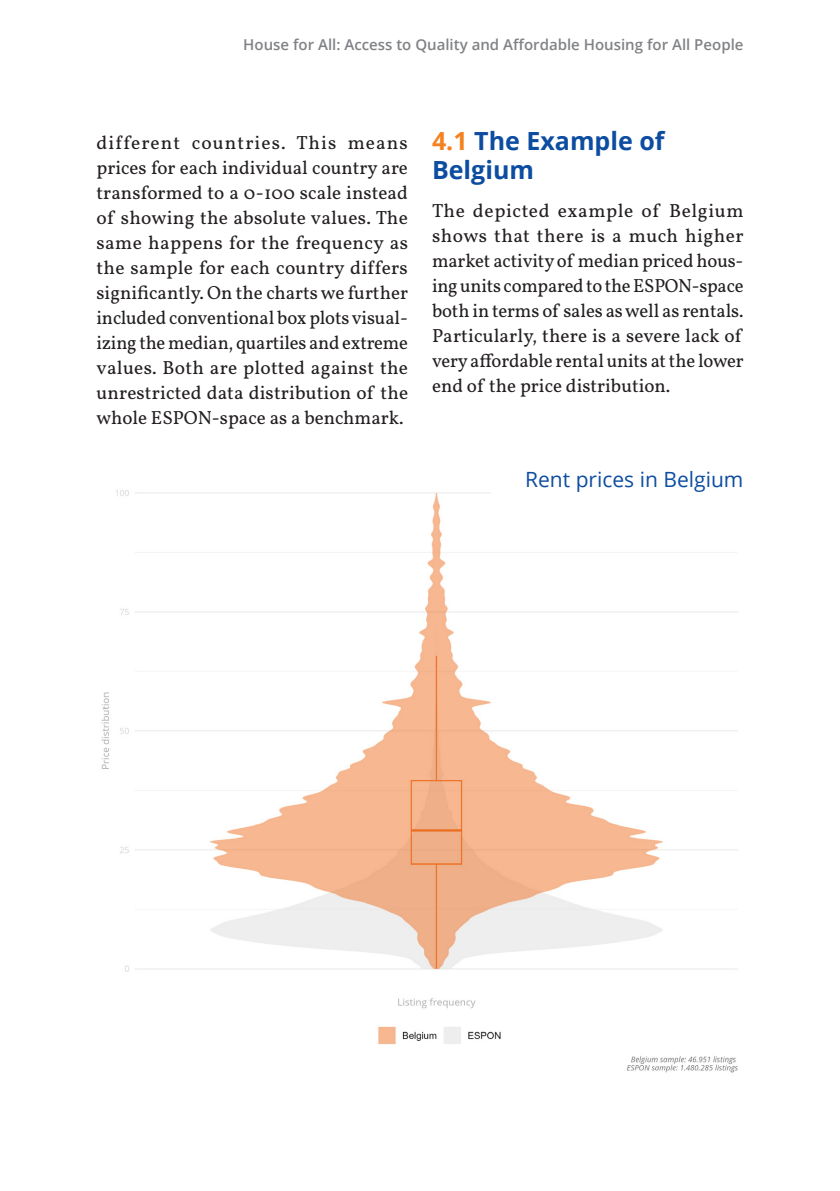
<style>
.page{position:relative;width:840px;height:1191px;background:#fff}
.page>*{position:absolute;margin:0;border:0;box-sizing:border-box;transform-origin:0 0}
._02_Heading_2{font:700 25px/29px "Open Sans";color:#0d4da1}
._05_Table_heading{font:21px "Open Sans";color:#0d4da1}
._04_Body{font:19px/25px "Vollkorn";color:#231f20;text-align:justify}
.t1{font:600 15px "Open Sans";color:#808285}
.s1{color:#f58220}
</style>
<div class="page">
<img style="left:101px;top:490px;width:637px;height:583px">
<div style="left:490px;top:471px;width:253px;height:31px;background:#fff"></div>
<p class="t1" style="left:243px;top:34px;width:501px">House for All: Access to Quality and Affordable Housing for All People</p>
<p class="_04_Body" style="left:96px;top:128px;width:313px">different countries. This means prices for each individual country are transformed to a 0-100 scale instead of showing the absolute values. The same happens for the frequency as the sample for each country differs significantly. On the charts we further included conventional box plots visual&shy;izing the median, quartiles and extreme values. Both are plotted against the unrestricted data distribution of the whole ESPON-space as a benchmark.</p>
<p class="_02_Heading_2" style="left:432px;top:125px;width:234px"><span class="s1">4.1</span> The Example of<br>Belgium</p>
<p class="_04_Body" style="left:432px;top:196px;width:313px">The depicted example of Belgium shows that there is a much higher market activity of median priced hous&shy;ing units compared to the ESPON-space both in terms of sales as well as rentals.<br>Particularly, there is a severe lack of very affordable rental units at the lower end of the price distribution.</p>
<p class="_05_Table_heading" style="left:525px;top:465px;width:220px">Rent prices in Belgium</p>
</div>
